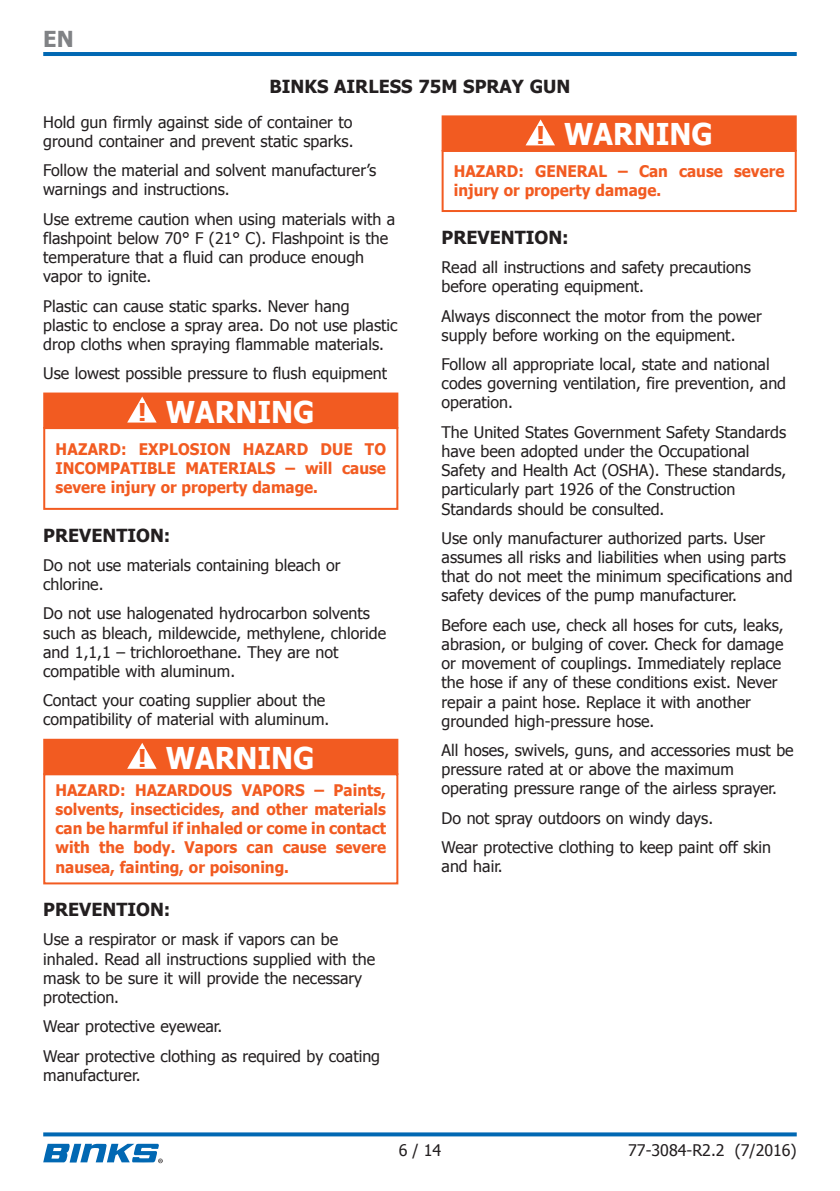
<style>
.page{position:relative;width:840px;height:1191px;background:#fff}
.page>*{position:absolute;margin:0;border:0;box-sizing:border-box;transform-origin:0 0}
.t1{font:700 30px "Tahoma";color:#fff;scale:.95 1}
.t2{font:700 22px "Tahoma";color:#808285}
.subhead1{font:700 18px "Tahoma";color:#231f20}
.t3{font:16px/19.2px "Tahoma";color:#231f20}
.t4{font:700 16px/19.2px "Tahoma";color:#f25b21;text-align:justify;scale:.95 1}
.s1{font-size:24.4px;color:#f25b21}
</style>
<div class="page">
<hr style="left:43px;top:52px;width:753px;height:4px;background:#0168b3">
<svg style="left:43px;top:1132px;width:753px;height:4px;background:#1b77bb"></svg>
<svg style="left:43px;top:1143px;width:120px;height:20px"></svg>
<div style="left:43px;top:427px;width:355px;height:83px;border:2px solid #f25b21"></div>
<div style="left:44px;top:393px;width:353px;height:34px;background:#f25b21"></div>
<svg style="left:127px;top:396px;width:29px;height:26px"></svg>
<div style="left:43px;top:392px;width:355px;height:36px;border:2px solid #f25b21"></div>
<div style="left:43px;top:773px;width:355px;height:111px;border:2px solid #f25b21"></div>
<div style="left:44px;top:739px;width:353px;height:35px;background:#f25b21"></div>
<svg style="left:127px;top:743px;width:29px;height:25px"></svg>
<div style="left:43px;top:738px;width:355px;height:37px;border:2px solid #f25b21"></div>
<div style="left:441px;top:150px;width:355px;height:62px;border:2px solid #f25b21"></div>
<div style="left:442px;top:116px;width:353px;height:34px;background:#f25b21"></div>
<svg style="left:526px;top:119px;width:28px;height:26px"></svg>
<div style="left:441px;top:115px;width:355px;height:36px;border:2px solid #f25b21"></div>
<h2 class="t2" style="left:43px;top:25px;width:32px">EN</h2>
<p class="subhead1" style="left:269px;top:75px;width:302px">BINKS AIRLESS 75M SPRAY GUN</p>
<p class="t3" style="left:43px;top:112px;width:311px">Hold gun firmly against side of container to ground container and prevent static sparks.</p>
<p class="t3" style="left:43px;top:160px;width:334px">Follow the material and solvent manufacturer’s warnings and instructions.</p>
<p class="t3" style="left:43px;top:209px;width:353px">Use extreme caution when using materials with a flashpoint below 70° F (21° C). Flashpoint is the temperature that a fluid can produce enough vapor to ignite.</p>
<p class="t3" style="left:43px;top:295px;width:355px">Plastic can cause static sparks. Never hang plastic to enclose a spray area. Do not use plastic drop cloths when spraying flammable materials.</p>
<p class="t3" style="left:43px;top:363px;width:345px">Use lowest possible pressure to flush equipment</p>
<p class="t1" style="left:138px;top:392px;width:187px"><span class="s1">!</span> WARNING</p>
<p class="t4" style="left:56px;top:439px;width:349px">HAZARD: EXPLOSION HAZARD DUE TO INCOMPATIBLE MATERIALS – will cause severe injury or property damage.</p>
<p class="subhead1" style="left:43px;top:523px;width:129px">PREVENTION:</p>
<p class="t3" style="left:43px;top:555px;width:299px">Do not use materials containing bleach or chlorine.</p>
<p class="t3" style="left:43px;top:603px;width:344px">Do not use halogenated hydrocarbon solvents such as bleach, mildewcide, methylene, chloride and 1,1,1 – trichloroethane. They are not compatible with aluminum.</p>
<p class="t3" style="left:43px;top:690px;width:287px">Contact your coating supplier about the compatibility of material with aluminum.</p>
<p class="t1" style="left:138px;top:738px;width:187px"><span class="s1">!</span> WARNING</p>
<p class="t4" style="left:56px;top:780px;width:349px">HAZARD: HAZARDOUS VAPORS – Paints, solvents, insecticides, and other materials can be harmful if inhaled or come in contact with the body. Vapors can cause severe nausea, fainting, or poisoning.</p>
<p class="subhead1" style="left:43px;top:898px;width:129px">PREVENTION:</p>
<p class="t3" style="left:43px;top:929px;width:333px">Use a respirator or mask if vapors can be inhaled. Read all instructions supplied with the mask to be sure it will provide the necessary protection.</p>
<p class="t3" style="left:43px;top:1016px;width:180px">Wear protective eyewear.</p>
<p class="t3" style="left:43px;top:1045px;width:338px">Wear protective clothing as required by coating manufacturer.</p>
<p class="t1" style="left:536px;top:115px;width:187px"><span class="s1">!</span> WARNING</p>
<p class="t4" style="left:453px;top:161px;width:349px">HAZARD: GENERAL – Can cause severe injury or property damage.</p>
<p class="subhead1" style="left:441px;top:226px;width:129px">PREVENTION:</p>
<p class="t3" style="left:441px;top:257px;width:311px">Read all instructions and safety precautions before operating equipment.</p>
<p class="t3" style="left:441px;top:305px;width:321px">Always disconnect the motor from the power supply before working on the equipment.</p>
<p class="t3" style="left:441px;top:354px;width:346px">Follow all appropriate local, state and national codes governing ventilation, fire prevention, and operation.</p>
<p class="t3" style="left:441px;top:422px;width:346px">The United States Government Safety Standards have been adopted under the Occupational Safety and Health Act (OSHA). These standards, particularly part 1926 of the Construction Standards should be consulted.</p>
<p class="t3" style="left:441px;top:528px;width:352px">Use only manufacturer authorized parts. User assumes all risks and liabilities when using parts that do not meet the minimum specifications and safety devices of the pump manufacturer.</p>
<p class="t3" style="left:441px;top:615px;width:343px">Before each use, check all hoses for cuts, leaks, abrasion, or bulging of cover. Check for damage or movement of couplings. Immediately replace the hose if any of these conditions exist. Never repair a paint hose. Replace it with another grounded high-pressure hose.</p>
<p class="t3" style="left:441px;top:740px;width:353px">All hoses, swivels, guns, and accessories must be pressure rated at or above the maximum operating pressure range of the airless sprayer.</p>
<p class="t3" style="left:441px;top:808px;width:273px">Do not spray outdoors on windy days.</p>
<p class="t3" style="left:441px;top:837px;width:331px">Wear protective clothing to keep paint off skin and hair.</p>
<p class="t3" style="left:398px;top:1139px;width:44px">6 / 14</p>
<p class="t3" style="left:628px;top:1139px;width:170px">77-3084-R2.2 (7/2016)</p>
</div>
